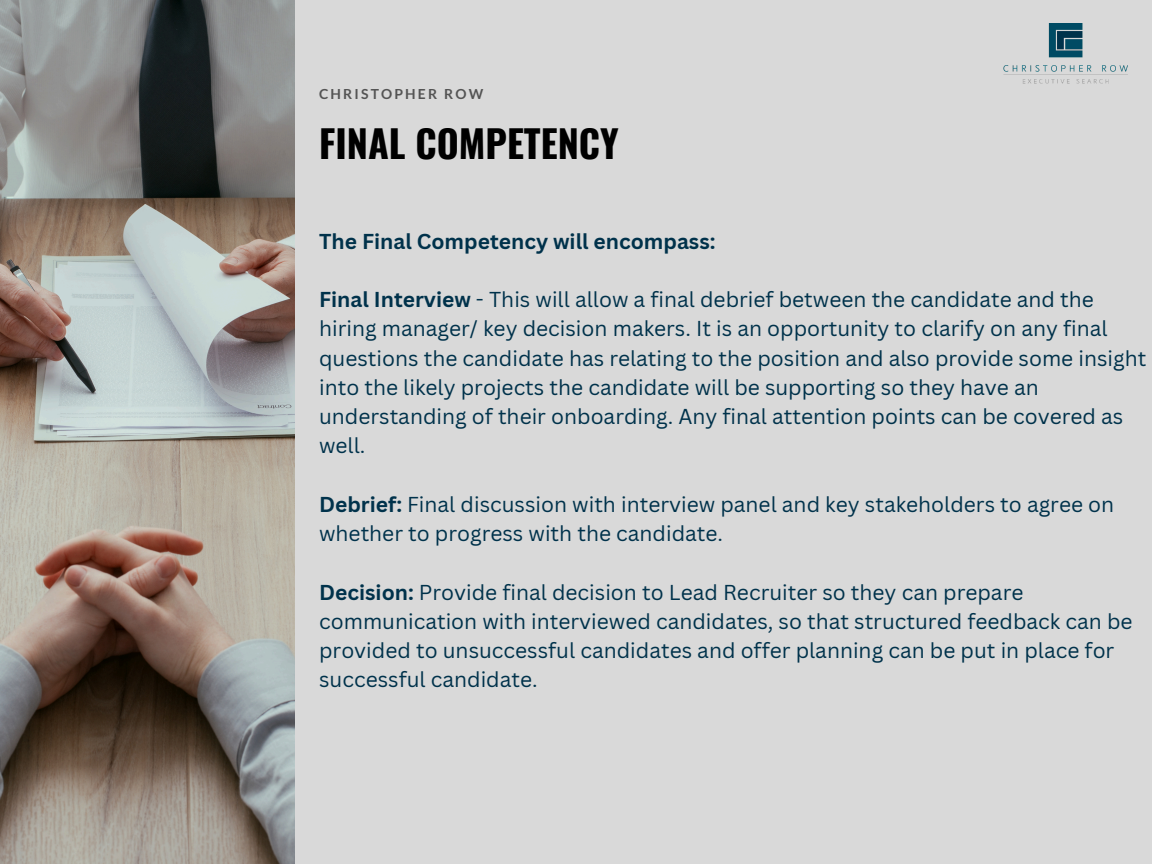
<style>
.page{position:relative;width:1152px;height:864px;background:#d9d9d9}
.page>*{position:absolute;margin:0;border:0;box-sizing:border-box;transform-origin:0 0}
.t1{font:700 37.8px "Oswald";color:#000}
.t2{font:21px/29.2px "Canva Sans";color:#00324b}
.t3{font:700 21px "Canva Sans";color:#00324b}
.t4{font:700 13.95px "Lato";letter-spacing:.155em;color:#545454}
.s1{font-weight:700}
</style>
<div class="page">
<img style="left:1003px;top:23px;width:124px;height:61px">
<img style="left:0;top:0;width:295px;height:864px">
<h3 class="t4" style="left:319px;top:85px;width:166px">CHRISTOPHER ROW</h3>
<h3 class="t1" style="left:319px;top:114px;width:301px">FINAL COMPETENCY</h3>
<p class="t3" style="left:319px;top:226px;width:398px">The Final Competency will encompass:</p>
<h1 class="t2" style="left:319px;top:284px;width:829px"><span class="s1">Final Interview</span> - This will allow a final debrief between the candidate and the hiring manager/ key decision makers. It is an opportunity to clarify on any final questions the candidate has relating to the position and also provide some insight into the likely projects the candidate will be supporting so they have an understanding of their onboarding. Any final attention points can be covered as well.</h1>
<h2 class="t2" style="left:319px;top:489px;width:797px"><span class="s1">Debrief:</span> Final discussion with interview panel and key stakeholders to agree on whether to progress with the candidate.</h2>
<h3 class="t2" style="left:319px;top:577px;width:815px"><span class="s1">Decision:</span> Provide final decision to Lead Recruiter so they can prepare communication with interviewed candidates, so that structured feedback can be provided to unsuccessful candidates and offer planning can be put in place for successful candidate.</h3>
</div>
